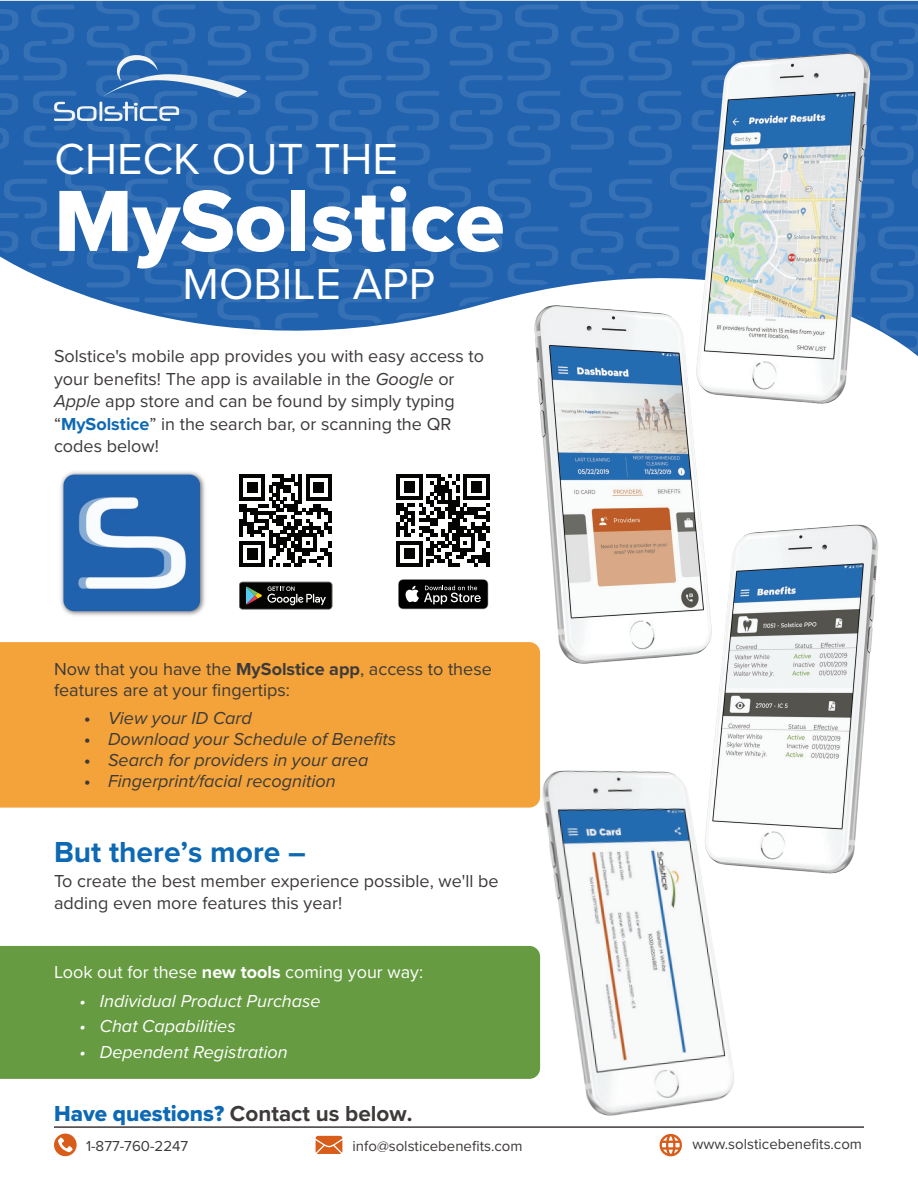
<style>
.page{position:relative;width:918px;height:1188px;background:#fff}
.page>*{position:absolute;margin:0;border:0;box-sizing:border-box;transform-origin:0 0}
.t1{font:90px "Proxima Nova Extrabld";color:#fff}
.t2{font:45px "Proxima Nova";color:#fff}
.t3{font:700 30px "Proxima Nova";color:#0e69b4}
.t4{font:700 22.5px "Proxima Nova";color:#3d3a39}
.t5{font:18px/22.5px "Proxima Nova";color:#3d3a39}
.t6{font:italic 18px "Proxima Nova";color:#3d3a39}
.t7{font:italic 18px "Proxima Nova";color:#fff}
.t8{font:18px "Proxima Nova";color:#fff}
.t9{font:15px "Proxima Nova";color:#3d3a39}
.s1{font-style:italic}
.s2{font-weight:700;color:#0e69b4}
.s3{font-weight:700}
.s4{font-weight:700;font-style:normal}
.s5{font-family:"Proxima Nova Extrabld";font-weight:400;color:#0e69b4}
</style>
<div class="page">
<div style="left:0;top:642px;width:540px;height:166px;background:#f3a33a"></div>
<div style="left:0;top:946px;width:533px;height:133px;background:#669b41"></div>
<svg style="left:0;top:1px;width:918px;height:355px;background:#3d75b9"></svg>
<img style="left:678px;top:51px;width:235px;height:353px">
<img style="left:512px;top:298px;width:221px;height:373px">
<img style="left:701px;top:498px;width:178px;height:376px">
<img style="left:533px;top:756px;width:210px;height:360px">
<svg style="left:54px;top:55px;width:193px;height:66px;background:#437aba"></svg>
<svg style="left:239px;top:582px;width:93px;height:27px;background:#292c29"></svg>
<svg style="left:239px;top:475px;width:93px;height:92px"></svg>
<svg style="left:398px;top:579px;width:90px;height:30px;background:#313131"></svg>
<svg style="left:396px;top:474px;width:93px;height:93px"></svg>
<img style="left:60px;top:471px;width:145px;height:145px">
<img style="left:63px;top:475px;width:137px;height:136px">
<svg style="left:54px;top:1134px;width:23px;height:22px"></svg>
<svg style="left:316px;top:1136px;width:26px;height:18px"></svg>
<svg style="left:660px;top:1134px;width:22px;height:22px"></svg>
<hr style="left:54px;top:1126px;width:810px;height:2px;background:#3d3a39">
<h2 class="t2" style="left:55px;top:126px;width:345px">CHECK OUT THE</h2>
<h1 class="t1" style="left:54px;top:154px;width:452px">MySolstice</h1>
<h2 class="t2" style="left:183px;top:250px;width:254px">MOBILE APP</h2>
<p class="t5" style="left:54px;top:344px;width:432px">Solstice's mobile app provides you with easy access to your benefits! The app is available in the <span class="s1">Google</span> or <span class="s1">Apple</span> app store and can be found by simply typing “<span class="s2">MySolstice</span>” in the search bar, or scanning the QR codes below!</p>
<p class="t5" style="left:54px;top:658px;width:439px;line-height:21px">Now that you have the <span class="s3">MySolstice app</span>, access to these features are at your fingertips:</p>
<p class="t6" style="left:84px;top:705px;width:169px"><span class="s4">•</span> View your ID Card</p>
<p class="t6" style="left:84px;top:726px;width:314px"><span class="s4">•</span> Download your Schedule of Benefits</p>
<p class="t6" style="left:84px;top:747px;width:286px"><span class="s4">•</span> Search for providers in your area</p>
<p class="t6" style="left:84px;top:768px;width:253px"><span class="s4">•</span> Fingerprint/facial recognition</p>
<h3 class="t3" style="left:54px;top:830px;width:253px">But there’s more –</h3>
<p class="t5" style="left:54px;top:869px;width:446px">To create the best member experience possible, we'll be adding even more features this year!</p>
<p class="t8" style="left:54px;top:959px;width:371px">Look out for these <span class="s3">new tools</span> coming your way:</p>
<p class="t7" style="left:80px;top:987px;width:243px">• Individual Product Purchase</p>
<p class="t7" style="left:80px;top:1013px;width:158px">• Chat Capabilities</p>
<p class="t7" style="left:80px;top:1038px;width:210px">• Dependent Registration</p>
<p class="t4" style="left:54px;top:1096px;width:360px"><span class="s5">Have questions?</span> Contact us below.</p>
<p class="t9" style="left:86px;top:1135px;width:104px">1-877-760-2247</p>
<p class="t9" style="left:353px;top:1135px;width:172px">info@solsticebenefits.com</p>
<p class="t9" style="left:692px;top:1133px;width:171px">www.solsticebenefits.com</p>
</div>
